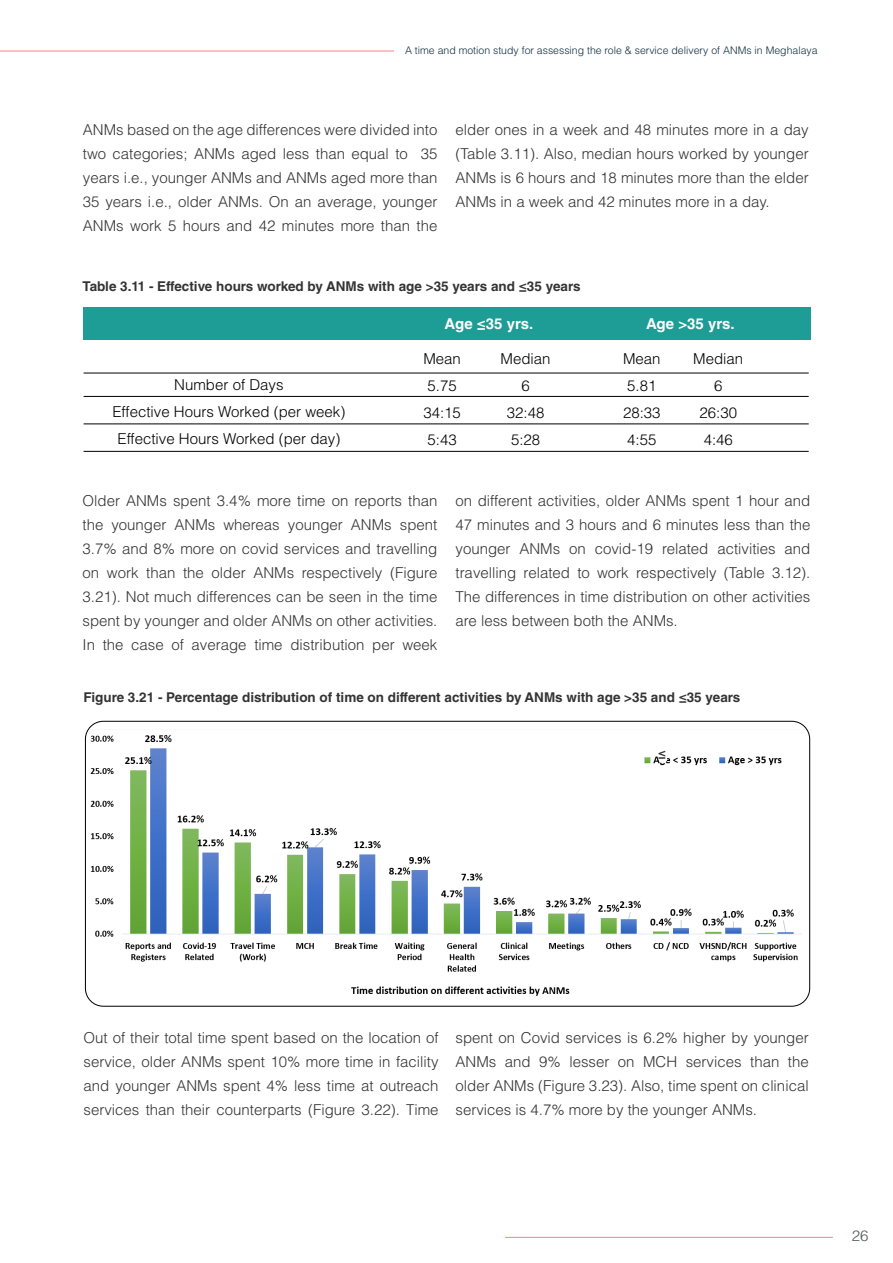
<style>
.page{position:relative;width:893px;height:1263px;background:#fff}
.page>*{position:absolute;margin:0;border:0;box-sizing:border-box;transform-origin:0 0}
.t1{font:300 15px/24px "Helvetica LT Std";color:#333;text-align:justify}
.t2{font:300 15px/27px "Helvetica LT Std";color:#000;text-align:center}
.t3{font:700 15px "Helvetica LT Std";color:#fff}
.t4{font:300 15px "Helvetica LT Std";color:#4f5855}
.t5{font:700 13.5px "Helvetica LT Std";color:#333}
.t6{font:700 13.05px "Helvetica LT Std";color:#333}
.t7{font:300 10.5px "Helvetica LT Std";color:#112f41}
</style>
<div class="page">
<hr style="left:0;top:51px;width:394px;height:1px;background:#f00">
<hr style="left:505px;top:1237px;width:328px;height:1px;background:#f00">
<div style="left:83px;top:308px;width:727px;height:32px;background:#1e9c96"></div>
<hr style="left:84px;top:396px;width:725px;height:1px;background:#000">
<hr style="left:84px;top:424px;width:725px;height:1px;background:#000">
<hr style="left:84px;top:451px;width:725px;height:1px;background:#000">
<img style="left:85px;top:730px;width:725px;height:276px">
<hr style="left:84px;top:373px;width:725px;height:1px;background:#000">
<div style="left:659px;top:747px;width:8px;height:16px;background:#fff;border-radius:4px"></div>
<p class="t7" style="left:405px;top:43px;width:414px">A time and motion study for assessing the role &amp; service delivery of ANMs in Meghalaya</p>
<p class="t1" style="left:83px;top:117px;width:356px">ANMs based on the age differences were divided into two categories; ANMs aged less than equal to 35 years i.e., younger ANMs and ANMs aged more than 35 years i.e., older ANMs. On an average, younger ANMs work 5 hours and 42 minutes more than the</p>
<p class="t1" style="left:455px;top:117px;width:355px">elder ones in a week and 48 minutes more in a day (Table 3.11). Also, median hours worked by younger ANMs is 6 hours and 18 minutes more than the elder ANMs in a week and 42 minutes more in a day.</p>
<p class="t5" style="left:82px;top:278px;width:500px">Table 3.11 - Effective hours worked by ANMs with age &gt;35 years and ≤35 years</p>
<p class="t2" style="left:112px;top:371px;width:234px">Number of Days<br>Effective Hours Worked (per week)<br>Effective Hours Worked (per day)</p>
<p class="t3" style="left:445px;top:314px;width:90px">Age ≤35 yrs.</p>
<p class="t3" style="left:646px;top:314px;width:90px">Age &gt;35 yrs.</p>
<p class="t2" style="left:423px;top:345px;width:39px;text-align:left">Mean<br>5.75<br>34:15<br>5:43</p>
<p class="t2" style="left:501px;top:345px;width:52px">Median<br>6<br>32:48<br>5:28</p>
<p class="t2" style="left:623px;top:345px;width:39px;text-align:left">Mean<br>5.81<br>28:33<br>4:55</p>
<p class="t2" style="left:693px;top:345px;width:52px">Median<br>6<br>26:30<br>4:46</p>
<p class="t1" style="left:83px;top:489px;width:356px">Older ANMs spent 3.4% more time on reports than the younger ANMs whereas younger ANMs spent 3.7% and 8% more on covid services and travelling on work than the older ANMs respectively (Figure 3.21). Not much differences can be seen in the time spent by younger and older ANMs on other activities.<br>In the case of average time distribution per week</p>
<p class="t1" style="left:455px;top:489px;width:357px">on different activities, older ANMs spent 1 hour and 47 minutes and 3 hours and 6 minutes less than the younger ANMs on covid-19 related activities and travelling related to work respectively (Table 3.12).<br>The differences in time distribution on other activities are less between both the ANMs.</p>
<p class="t5" style="left:84px;top:689px;width:658px">Figure 3.21 - Percentage distribution of time on different activities by ANMs with age &gt;35 and ≤35 years</p>
<p class="t6" style="left:658px;top:745px;width:9px">≤</p>
<p class="t1" style="left:84px;top:1025px;width:356px">Out of their total time spent based on the location of service, older ANMs spent 10% more time in facility and younger ANMs spent 4% less time at outreach services than their counterparts (Figure 3.22). Time</p>
<p class="t1" style="left:455px;top:1025px;width:355px">spent on Covid services is 6.2% higher by younger ANMs and 9% lesser on MCH services than the older ANMs (Figure 3.23). Also, time spent on clinical services is 4.7% more by the younger ANMs.</p>
<p class="t4" style="left:852px;top:1227px;width:18px">26</p>
</div>
